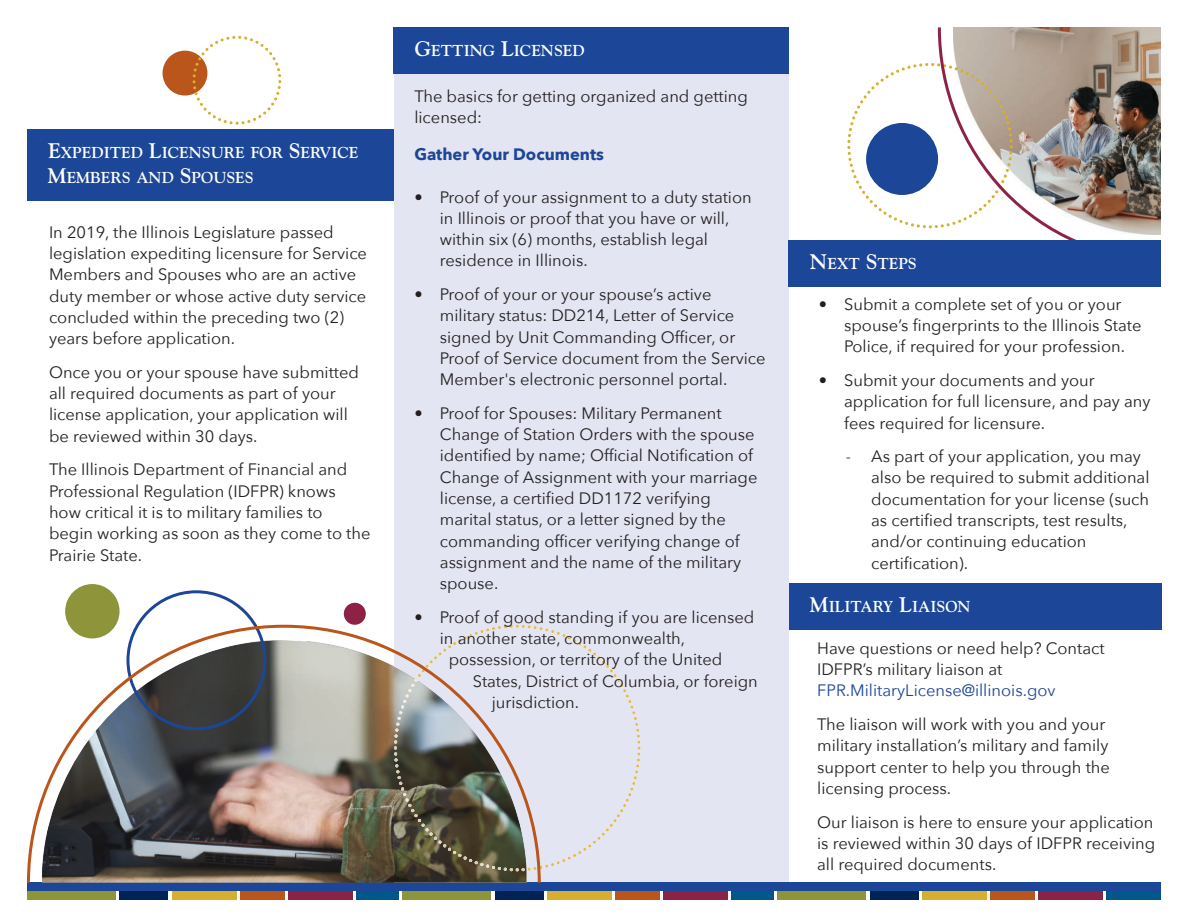
<style>
.page{position:relative;width:1188px;height:918px;background:#fff}
.page>*{position:absolute;margin:0;border:0;box-sizing:border-box;transform-origin:0 0}
.t1{font:16.5px/21.3px "Avenir Next";color:#231f20}
.t2{font:16.5px "Avenir Next";color:#1c4697}
.t3{font:700 16.5px "Avenir Next";color:#1c4697}
.t4{font:700 15.75px/25.2px "Goudy Std";color:#fff}
.s1{font-size:21px}
</style>
<div class="page">
<div style="left:394px;top:74px;width:395px;height:809px;background:#e4e5f2"></div>
<div style="left:27px;top:883px;width:1134px;height:8px;background:#1c4697"></div>
<div style="left:27px;top:891px;width:89px;height:8px;background:#8d9439"></div>
<div style="left:120px;top:891px;width:48px;height:8px;background:#025"></div>
<div style="left:172px;top:891px;width:64px;height:8px;background:#d7ae2e"></div>
<div style="left:240px;top:891px;width:44px;height:8px;background:#ba551b"></div>
<div style="left:288px;top:891px;width:64px;height:8px;background:#8d2344"></div>
<div style="left:356px;top:891px;width:42px;height:8px;background:#005789"></div>
<div style="left:402px;top:891px;width:89px;height:8px;background:#8d9439"></div>
<div style="left:495px;top:891px;width:49px;height:8px;background:#025"></div>
<div style="left:547px;top:891px;width:64px;height:8px;background:#d7ae2e"></div>
<div style="left:615px;top:891px;width:44px;height:8px;background:#ba551b"></div>
<div style="left:663px;top:891px;width:64px;height:8px;background:#8d2344"></div>
<div style="left:731px;top:891px;width:43px;height:8px;background:#005789"></div>
<div style="left:778px;top:891px;width:88px;height:8px;background:#8d9439"></div>
<div style="left:870px;top:891px;width:49px;height:8px;background:#025"></div>
<div style="left:923px;top:891px;width:64px;height:8px;background:#d7ae2e"></div>
<div style="left:991px;top:891px;width:44px;height:8px;background:#ba551b"></div>
<div style="left:1039px;top:891px;width:64px;height:8px;background:#8d2344"></div>
<div style="left:1107px;top:891px;width:54px;height:8px;background:#005789"></div>
<div style="left:394px;top:27px;width:395px;height:47px;background:#1c4697"></div>
<div style="left:65px;top:584px;width:55px;height:54px;background:#8d9439;border-radius:50%"></div>
<svg style="left:136px;top:590px;width:121px;height:35px"></svg>
<div style="left:344px;top:603px;width:22px;height:22px;background:#8d2344;border-radius:50%"></div>
<svg style="left:847px;top:63px;width:91px;height:165px"></svg>
<div style="left:866px;top:123px;width:72px;height:72px;background:#1c4697;border-radius:50%"></div>
<img style="left:938px;top:27px;width:223px;height:214px">
<div style="left:789px;top:241px;width:372px;height:46px;background:#1c4697"></div>
<div style="left:541px;top:625px;width:100px;height:246px;background:#e4e5f2"></div>
<img style="left:27px;top:625px;width:514px;height:258px">
<div style="left:27px;top:129px;width:367px;height:72px;background:#1c4697"></div>
<div style="left:163px;top:51px;width:44px;height:45px;background:#ba551b;border-radius:50%"></div>
<svg style="left:192px;top:36px;width:89px;height:89px"></svg>
<div style="left:789px;top:583px;width:372px;height:47px;background:#1c4697"></div>
<p class="t4" style="left:48px;top:141px;width:312px"><span class="s1">E</span>XPEDITED <span class="s1">L</span>ICENSURE FOR <span class="s1">S</span>ERVICE<br><span class="s1">M</span>EMBERS AND <span class="s1">S</span>POUSES</p>
<p class="t1" style="left:49px;top:221px;width:320px">In 2019, the Illinois Legislature passed legislation expediting licensure for Service Members and Spouses who are an active duty member or whose active duty service concluded within the preceding two (2) years before application.</p>
<p class="t1" style="left:49px;top:361px;width:311px">Once you or your spouse have submitted all required documents as part of your license application, your application will be reviewed within 30 days.</p>
<p class="t1" style="left:49px;top:458px;width:323px">The Illinois Department of Financial and Professional Regulation (IDFPR) knows how critical it is to military families to begin working as soon as they come to the Prairie State.</p>
<p class="t4" style="left:415px;top:39px;width:171px"><span class="s1">G</span>ETTING <span class="s1">L</span>ICENSED</p>
<p class="t1" style="left:414px;top:85px;width:335px">The basics for getting organized and getting licensed:</p>
<p class="t3" style="left:414px;top:140px;width:191px">Gather Your Documents</p>
<p class="t1" style="left:440px;top:185px;width:313px;text-indent:-25px">• Proof of your assignment to a duty station in Illinois or proof that you have or will, within six (6) months, establish legal residence in Illinois.</p>
<p class="t1" style="left:440px;top:283px;width:327px;text-indent:-25px">• Proof of your or your spouse’s active military status: DD214, Letter of Service signed by Unit Commanding Officer, or Proof of Service document from the Service Member's electronic personnel portal.</p>
<p class="t1" style="left:440px;top:402px;width:319px;text-indent:-25px">• Proof for Spouses: Military Permanent Change of Station Orders with the spouse identified by name; Official Notification of Change of Assignment with your marriage license, a certified DD1172 verifying marital status, or a letter signed by the commanding officer verifying change of assignment and the name of the military spouse.</p>
<p class="t1" style="left:414px;top:606px;width:342px">• Proof of good standing if you are licensed</p>
<p class="t1" style="left:440px;top:627px;width:247px">in another state, commonwealth,</p>
<p class="t1" style="left:449px;top:648px;width:275px">possession, or territory of the United</p>
<p class="t1" style="left:473px;top:670px;width:287px">States, District of Columbia, or foreign</p>
<p class="t1" style="left:492px;top:691px;width:89px">jurisdiction.</p>
<p class="t4" style="left:810px;top:252px;width:108px"><span class="s1">N</span>EXT <span class="s1">S</span>TEPS</p>
<p class="t1" style="left:844px;top:293px;width:299px;text-indent:-25px">• Submit a complete set of you or your spouse’s fingerprints to the Illinois State<br>Police, if required for your profession.</p>
<p class="t1" style="left:844px;top:369px;width:308px;text-indent:-25px">• Submit your documents and your application for full licensure, and pay any fees required for licensure.</p>
<p class="t1" style="left:871px;top:445px;width:280px;text-indent:-25px">- As part of your application, you may also be required to submit additional documentation for your license (such as certified transcripts, test results, and/or continuing education certification).</p>
<p class="t4" style="left:810px;top:595px;width:162px"><span class="s1">M</span>ILITARY <span class="s1">L</span>IAISON</p>
<p class="t1" style="left:817px;top:637px;width:289px">Have questions or need help? Contact<br>IDFPR’s military liaison at</p>
<p class="t2" style="left:817px;top:677px;width:240px">FPR.MilitaryLicense@illinois.gov</p>
<p class="t1" style="left:817px;top:713px;width:294px">The liaison will work with you and your military installation’s military and family support center to help you through the licensing process.</p>
<p class="t1" style="left:817px;top:810px;width:340px;text-align:justify">Our liaison is here to ensure your application is reviewed within 30 days of IDFPR receiving all required documents.</p>
</div>
